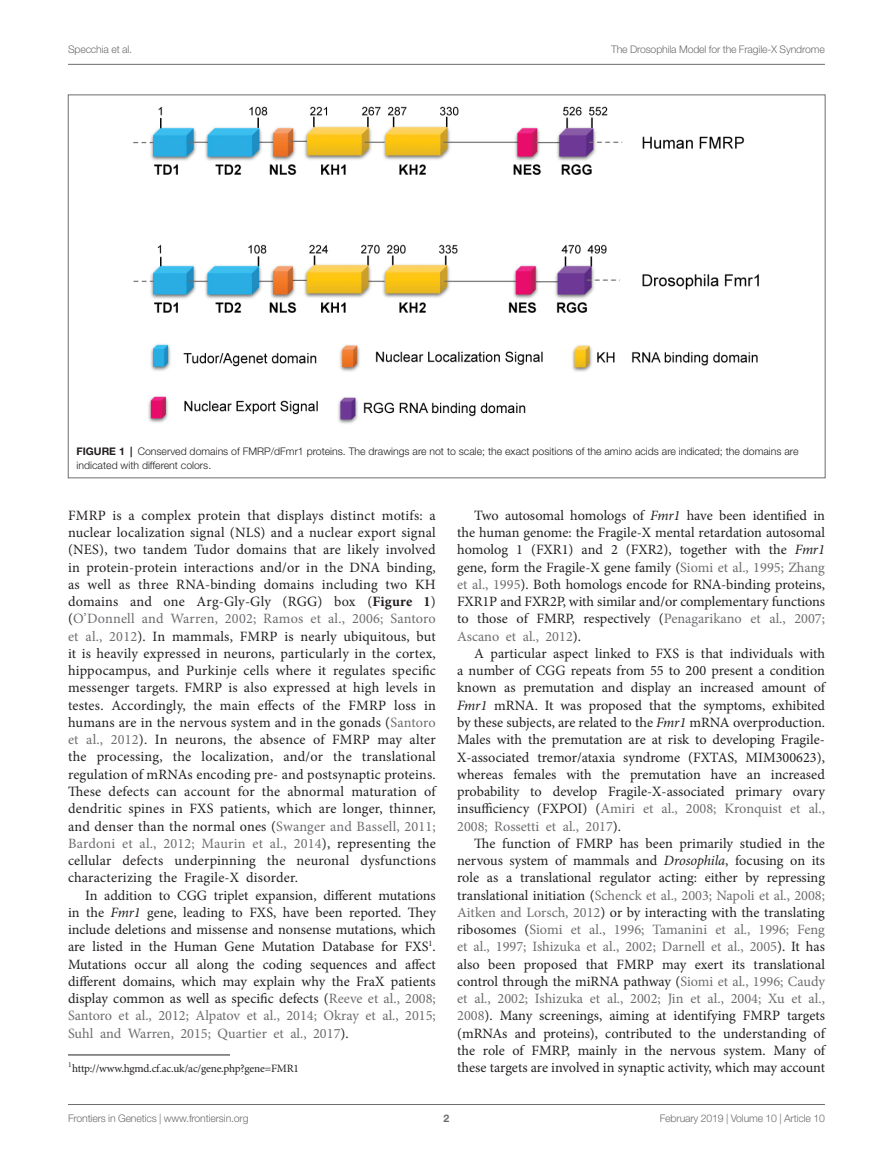
<style>
.page{position:relative;width:893px;height:1170px;background:#fff}
.page>*{position:absolute;margin:0;border:0;box-sizing:border-box;transform-origin:0 0}
.TEXT{font:14.25px/17.2px "Minion Pro";color:#231f20;text-align:justify}
.TEXT_FLUSH{font:14.25px/17.2px "Minion Pro";letter-spacing:.015em;color:#231f20;text-align:justify}
.FOOTNOTE_top{font:11.25px "Minion Pro";letter-spacing:-.015em;color:#231f20}
.FIG_LEG{font:300 10.5px/14.2px "Helvetica Neue LT Std";color:#231f20}
.RF_R{font:300 10.5px "Helvetica Neue LT Std";letter-spacing:-.015em;color:#6c6d70}
.RF_R-2{font:700 10.5px "Helvetica Neue LT Std";color:#6c6d70}
.s1{font-weight:700}
.s2{color:#6c6d70}
.s3{font-style:italic}
</style>
<div class="page">
<hr style="left:68px;top:64px;width:757px;height:1px;background:#6c6d70">
<hr style="left:68px;top:1104px;width:757px;height:1px;background:#6c6d70">
<img style="left:133px;top:106px;width:626px;height:318px">
<hr style="left:68px;top:1054px;width:162px;height:1px;background:#231f20">
<p class="RF_R" style="left:68px;top:42px;width:66px">Specchia et al.</p>
<p class="RF_R" style="left:611px;top:42px;width:215px">The Drosophila Model for the Fragile-X Syndrome</p>
<p class="FIG_LEG" style="left:77px;top:444px;width:723px"><span class="s1">FIGURE 1 |</span> Conserved domains of FMRP/dFmr1 proteins. The drawings are not to scale; the exact positions of the amino acids are indicated; the domains are indicated with different colors.</p>
<p class="TEXT_FLUSH" style="left:68px;top:506px;width:369px">FMRP is a complex protein that displays distinct motifs: a nuclear localization signal (NLS) and a nuclear export signal (NES), two tandem Tudor domains that are likely involved in protein-protein interactions and/or in the DNA binding, as well as three RNA-binding domains including two KH domains and one Arg-Gly-Gly (RGG) box (<span class="s1">Figure 1</span>) (<span class="s2">O’Donnell and Warren, 2002; Ramos et al., 2006; Santoro et al., 2012</span>). In mammals, FMRP is nearly ubiquitous, but it is heavily expressed in neurons, particularly in the cortex, hippocampus, and Purkinje cells where it regulates specific messenger targets. FMRP is also expressed at high levels in testes. Accordingly, the main effects of the FMRP loss in humans are in the nervous system and in the gonads (<span class="s2">Santoro et al., 2012</span>). In neurons, the absence of FMRP may alter the processing, the localization, and/or the translational regulation of mRNAs encoding pre- and postsynaptic proteins.<br>These defects can account for the abnormal maturation of dendritic spines in FXS patients, which are longer, thinner, and denser than the normal ones (<span class="s2">Swanger and Bassell, 2011; Bardoni et al., 2012; Maurin et al., 2014</span>), representing the cellular defects underpinning the neuronal dysfunctions characterizing the Fragile-X disorder.</p>
<p class="TEXT" style="left:68px;top:886px;width:369px;text-indent:17px">In addition to CGG triplet expansion, different mutations in the <span class="s3">Fmr1</span> gene, leading to FXS, have been reported. They include deletions and missense and nonsense mutations, which are listed in the Human Gene Mutation Database for FXS<sup>1</sup>.<br>Mutations occur all along the coding sequences and affect different domains, which may explain why the FraX patients display common as well as specific defects (<span class="s2">Reeve et al., 2008; Santoro et al., 2012; Alpatov et al., 2014; Okray et al., 2015; Suhl and Warren, 2015; Quartier et al., 2017</span>).</p>
<p class="FOOTNOTE_top" style="left:68px;top:1060px;width:232px"><sup>1</sup>http://www.hgmd.cf.ac.uk/ac/gene.php?gene=FMR1</p>
<p class="TEXT" style="left:457px;top:506px;width:369px;text-indent:17px">Two autosomal homologs of <span class="s3">Fmr1</span> have been identified in the human genome: the Fragile-X mental retardation autosomal homolog 1 (FXR1) and 2 (FXR2), together with the <span class="s3">Fmr1 </span>gene, form the Fragile-X gene family (<span class="s2">Siomi et al., 1995; Zhang et al., 1995</span>). Both homologs encode for RNA-binding proteins, FXR1P and FXR2P, with similar and/or complementary functions to those of FMRP, respectively (<span class="s2">Penagarikano et al., 2007; Ascano et al., 2012</span>).</p>
<p class="TEXT" style="left:457px;top:644px;width:369px;text-indent:17px">A particular aspect linked to FXS is that individuals with a number of CGG repeats from 55 to 200 present a condition known as premutation and display an increased amount of <span class="s3">Fmr1</span> mRNA. It was proposed that the symptoms, exhibited by these subjects, are related to the <span class="s3">Fmr1</span> mRNA overproduction.<br>Males with the premutation are at risk to developing Fragile-X-associated tremor/ataxia syndrome (FXTAS, MIM300623), whereas females with the premutation have an increased probability to develop Fragile-X-associated primary ovary insufficiency (FXPOI) (<span class="s2">Amiri et al., 2008; Kronquist et al., 2008; Rossetti et al., 2017</span>).</p>
<p class="TEXT" style="left:457px;top:834px;width:369px;text-indent:17px">The function of FMRP has been primarily studied in the nervous system of mammals and <span class="s3">Drosophila</span>, focusing on its role as a translational regulator acting: either by repressing translational initiation (<span class="s2">Schenck et al., 2003; Napoli et al., 2008; Aitken and Lorsch, 2012</span>) or by interacting with the translating ribosomes (<span class="s2">Siomi et al., 1996; Tamanini et al., 1996; Feng et al., 1997; Ishizuka et al., 2002; Darnell et al., 2005</span>). It has also been proposed that FMRP may exert its translational control through the miRNA pathway (<span class="s2">Siomi et al., 1996; Caudy et al., 2002; Ishizuka et al., 2002; Jin et al., 2004; Xu et al., 2008</span>). Many screenings, aiming at identifying FMRP targets (mRNAs and proteins), contributed to the understanding of the role of FMRP, mainly in the nervous system. Many of these targets are involved in synaptic activity, which may account</p>
<p class="RF_R" style="left:68px;top:1111px;width:182px">Frontiers in Genetics | www.frontiersin.org</p>
<p class="RF_R-2" style="left:444px;top:1111px;width:7px">2</p>
<p class="RF_R" style="left:660px;top:1111px;width:167px">February 2019 | Volume 10 | Article 10</p>
</div>
